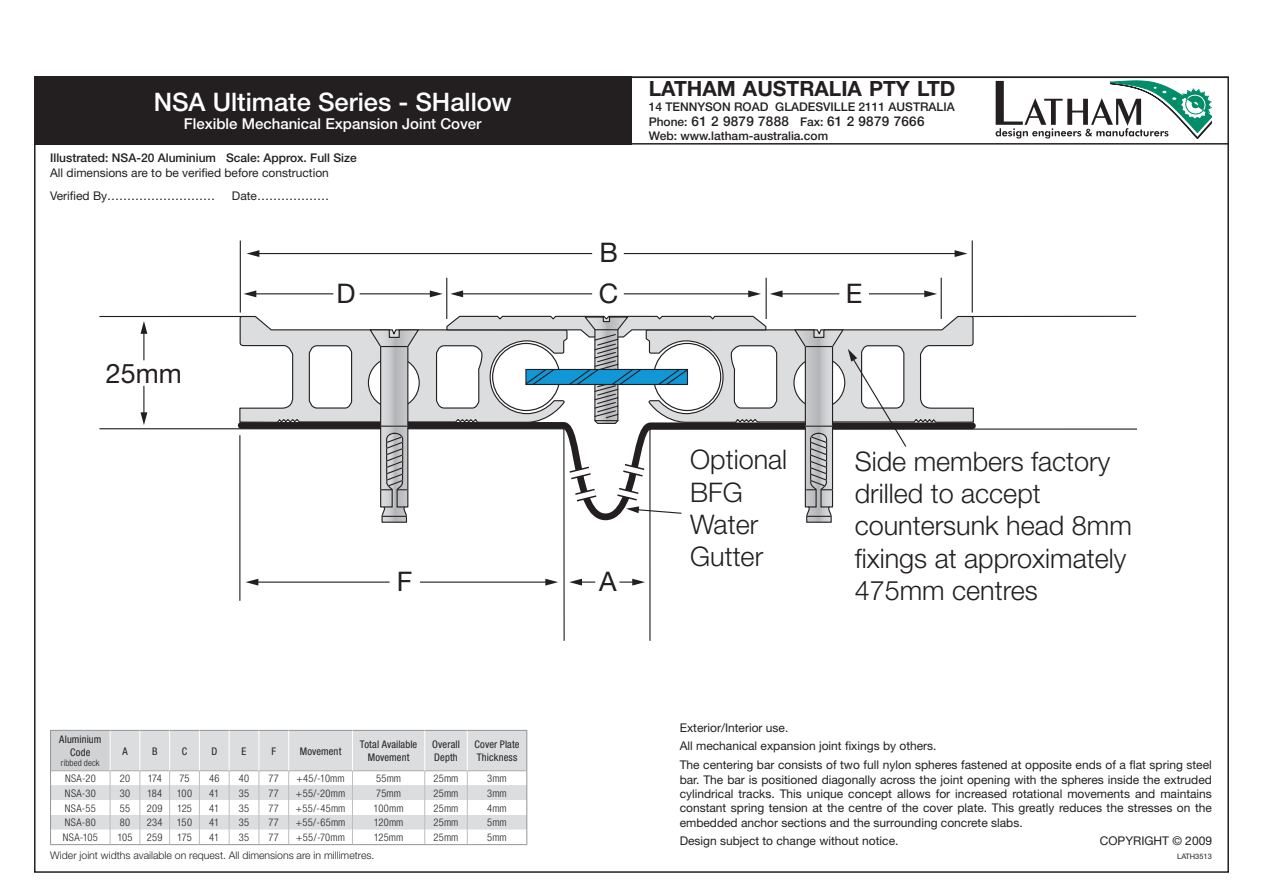
<style>
.page{position:relative;width:1263px;height:893px;background:#fff}
.page>*{position:absolute;margin:0;border:0;box-sizing:border-box;transform-origin:0 0}
.t1{font:300 27px/32.4px "Helvetica Neue";color:#231f20}
.t2{font:27px/40.2px "Helvetica Neue";color:#231f20}
.t3{font:500 25.5px "Helvetica Neue";color:#fff}
.t4{font:700 21px "Helvetica Neue";color:#231f20}
.t5{font:500 15px "Helvetica Neue";color:#fff}
.t6{font:500 13.5px "Helvetica Neue";letter-spacing:.02em;color:#231f20}
.t7{font:12px/14.4px "Helvetica Neue";color:#231f20;text-align:justify}
.t8{font:500 12px "Helvetica Neue";color:#231f20}
.table_body{font:300 condensed 10.5px "Helvetica Neue";letter-spacing:.015em;color:#231f20}
.table_head{font:condensed 10.5px/12.6px "Helvetica Neue";letter-spacing:.01em;color:#231f20;text-align:center}
.t9{font:300 10.5px "Helvetica Neue";color:#231f20}
.table_head-2{font:300 condensed 9px "Helvetica Neue";letter-spacing:.02em;color:#231f20}
.t10{font:7.5px "Helvetica Neue";color:#231f20}
.s1{font-size:12px}
</style>
<div class="page">
<div style="left:630px;top:77px;width:599px;height:68px;border:2px solid #231f20"></div>
<div style="left:34px;top:77px;width:597px;height:68px;background:#231f20"></div>
<svg style="left:996px;top:81px;width:216px;height:58px"></svg>
<svg style="left:50px;top:730px;width:477px;height:115px"></svg>
<hr style="left:99px;top:316px;width:143px;height:1px;background:#231f20">
<hr style="left:257px;top:253px;width:335px;height:1px;background:#231f20">
<svg style="left:247px;top:250px;width:12px;height:7px"></svg>
<hr style="left:624px;top:253px;width:333px;height:1px;background:#231f20">
<svg style="left:954px;top:250px;width:13px;height:7px"></svg>
<hr style="left:461px;top:293px;width:131px;height:1px;background:#231f20">
<svg style="left:450px;top:290px;width:13px;height:7px"></svg>
<hr style="left:624px;top:293px;width:126px;height:1px;background:#231f20">
<svg style="left:748px;top:290px;width:13px;height:7px"></svg>
<hr style="left:240px;top:240px;width:1px;height:73px;background:#231f20">
<hr style="left:446px;top:278px;width:1px;height:41px;background:#231f20">
<hr style="left:766px;top:278px;width:1px;height:41px;background:#231f20">
<hr style="left:972px;top:240px;width:1px;height:73px;background:#231f20">
<hr style="left:256px;top:581px;width:133px;height:2px;background:#231f20">
<svg style="left:246px;top:579px;width:12px;height:7px"></svg>
<hr style="left:420px;top:581px;width:128px;height:2px;background:#231f20">
<svg style="left:545px;top:579px;width:13px;height:7px"></svg>
<hr style="left:239px;top:435px;width:1px;height:166px;background:#231f20">
<hr style="left:254px;top:293px;width:79px;height:1px;background:#231f20">
<svg style="left:244px;top:290px;width:12px;height:7px"></svg>
<hr style="left:360px;top:293px;width:72px;height:1px;background:#231f20">
<svg style="left:430px;top:290px;width:13px;height:7px"></svg>
<svg style="left:141px;top:386px;width:6px;height:39px"></svg>
<svg style="left:141px;top:321px;width:6px;height:39px"></svg>
<hr style="left:941px;top:278px;width:1px;height:41px;background:#231f20">
<hr style="left:780px;top:293px;width:59px;height:1px;background:#231f20">
<svg style="left:770px;top:290px;width:12px;height:7px"></svg>
<hr style="left:869px;top:293px;width:57px;height:1px;background:#231f20">
<svg style="left:924px;top:290px;width:13px;height:7px"></svg>
<svg style="left:569px;top:579px;width:26px;height:7px"></svg>
<svg style="left:619px;top:579px;width:26px;height:7px"></svg>
<svg style="left:239px;top:315px;width:897px;height:208px"></svg>
<p class="t3" style="left:154px;top:87px;width:360px">NSA Ultimate Series - SHallow</p>
<p class="t5" style="left:184px;top:115px;width:299px">Flexible Mechanical Expansion Joint Cover</p>
<p class="t8" style="left:50px;top:151px;width:308px">Illustrated: NSA-20 Aluminium Scale: Approx. Full Size</p>
<p class="t7" style="left:50px;top:165px;width:280px">All dimensions are to be verified before construction</p>
<p class="t7" style="left:50px;top:188px;width:167px">Verified By………………………</p>
<p class="t7" style="left:232px;top:188px;width:99px">Date………………</p>
<p class="t2" style="left:106px;top:353px;width:78px">25mm</p>
<p class="t2" style="left:336px;top:272px;width:21px">D</p>
<p class="t2" style="left:397px;top:561px;width:17px">F</p>
<p class="table_head" style="left:59px;top:733px;width:44px">Aluminium<br>Code</p>
<p class="table_head-2" style="left:61px;top:758px;width:40px">ribbed deck</p>
<p class="table_head" style="left:122px;top:745px;width:7px">A</p>
<p class="table_head" style="left:152px;top:745px;width:7px">B</p>
<p class="table_head" style="left:182px;top:745px;width:7px">C</p>
<p class="table_head" style="left:211px;top:745px;width:7px">D</p>
<p class="table_head" style="left:242px;top:745px;width:6px">E</p>
<p class="table_head" style="left:271px;top:745px;width:6px">F</p>
<p class="table_head" style="left:300px;top:745px;width:43px">Movement</p>
<p class="table_head" style="left:360px;top:738px;width:59px">Total Available<br>Movement</p>
<p class="table_head" style="left:432px;top:738px;width:29px;text-align:left">Overall<br>Depth</p>
<p class="table_head" style="left:474px;top:738px;width:47px;text-align:left">Cover Plate<br>Thickness</p>
<p class="table_body" style="left:65px;top:772px;width:32px">NSA-20</p>
<p class="table_body" style="left:120px;top:772px;width:12px">20</p>
<p class="table_body" style="left:148px;top:772px;width:16px">174</p>
<p class="table_body" style="left:179px;top:772px;width:12px">75</p>
<p class="table_body" style="left:209px;top:772px;width:12px">46</p>
<p class="table_body" style="left:239px;top:772px;width:12px">40</p>
<p class="table_body" style="left:269px;top:772px;width:12px">77</p>
<p class="table_body" style="left:296px;top:772px;width:50px">+45/-10mm</p>
<p class="table_body" style="left:376px;top:772px;width:27px">55mm</p>
<p class="table_body" style="left:434px;top:772px;width:26px">25mm</p>
<p class="table_body" style="left:487px;top:772px;width:21px">3mm</p>
<p class="table_body" style="left:65px;top:787px;width:32px">NSA-30</p>
<p class="table_body" style="left:120px;top:787px;width:12px">30</p>
<p class="table_body" style="left:147px;top:787px;width:17px">184</p>
<p class="table_body" style="left:177px;top:787px;width:17px">100</p>
<p class="table_body" style="left:209px;top:787px;width:11px">41</p>
<p class="table_body" style="left:239px;top:787px;width:12px">35</p>
<p class="table_body" style="left:269px;top:787px;width:12px">77</p>
<p class="table_body" style="left:296px;top:787px;width:51px">+55/-20mm</p>
<p class="table_body" style="left:376px;top:787px;width:26px">75mm</p>
<p class="table_body" style="left:434px;top:787px;width:26px">25mm</p>
<p class="table_body" style="left:487px;top:787px;width:21px">3mm</p>
<p class="table_body" style="left:65px;top:802px;width:33px">NSA-55</p>
<p class="table_body" style="left:120px;top:802px;width:12px">55</p>
<p class="table_body" style="left:147px;top:802px;width:17px">209</p>
<p class="table_body" style="left:177px;top:802px;width:16px">125</p>
<p class="table_body" style="left:209px;top:802px;width:11px">41</p>
<p class="table_body" style="left:239px;top:802px;width:12px">35</p>
<p class="table_body" style="left:269px;top:802px;width:12px">77</p>
<p class="table_body" style="left:296px;top:802px;width:51px">+55/-45mm</p>
<p class="table_body" style="left:374px;top:802px;width:31px">100mm</p>
<p class="table_body" style="left:434px;top:802px;width:26px">25mm</p>
<p class="table_body" style="left:487px;top:802px;width:21px">4mm</p>
<p class="table_body" style="left:65px;top:817px;width:33px">NSA-80</p>
<p class="table_body" style="left:120px;top:817px;width:12px">80</p>
<p class="table_body" style="left:147px;top:817px;width:17px">234</p>
<p class="table_body" style="left:177px;top:817px;width:17px">150</p>
<p class="table_body" style="left:209px;top:817px;width:11px">41</p>
<p class="table_body" style="left:239px;top:817px;width:12px">35</p>
<p class="table_body" style="left:269px;top:817px;width:12px">77</p>
<p class="table_body" style="left:296px;top:817px;width:51px">+55/-65mm</p>
<p class="table_body" style="left:374px;top:817px;width:31px">120mm</p>
<p class="table_body" style="left:434px;top:817px;width:26px">25mm</p>
<p class="table_body" style="left:487px;top:817px;width:21px">5mm</p>
<p class="table_body" style="left:63px;top:831px;width:36px">NSA-105</p>
<p class="table_body" style="left:117px;top:831px;width:17px">105</p>
<p class="table_body" style="left:147px;top:831px;width:17px">259</p>
<p class="table_body" style="left:177px;top:831px;width:16px">175</p>
<p class="table_body" style="left:209px;top:831px;width:11px">41</p>
<p class="table_body" style="left:239px;top:831px;width:12px">35</p>
<p class="table_body" style="left:269px;top:831px;width:12px">77</p>
<p class="table_body" style="left:296px;top:831px;width:50px">+55/-70mm</p>
<p class="table_body" style="left:374px;top:831px;width:31px">125mm</p>
<p class="table_body" style="left:434px;top:831px;width:26px">25mm</p>
<p class="table_body" style="left:487px;top:831px;width:21px">5mm</p>
<p class="t9" style="left:50px;top:848px;width:326px">Wider joint widths available on request. All dimensions are in millimetres.</p>
<p class="t4" style="left:649px;top:76px;width:308px">LATHAM AUSTRALIA PTY LTD</p>
<p class="t8" style="left:649px;top:100px;width:308px">14 TENNYSON ROAD GLADESVILLE 2111 AUSTRALIA</p>
<p class="t6" style="left:649px;top:113px;width:277px"><span class="s1">Phone:</span> 61 2 9879 7888 <span class="s1">Fax:</span> 61 2 9879 7666</p>
<p class="t8" style="left:649px;top:128px;width:181px">Web: www.latham-australia.com</p>
<p class="t2" style="left:599px;top:232px;width:21px">B<br>C</p>
<p class="t2" style="left:846px;top:272px;width:18px">E</p>
<p class="t2" style="left:599px;top:561px;width:19px">A</p>
<p class="t1" style="left:690px;top:443px;width:99px">Optional<br>BFG<br>Water<br>Gutter</p>
<p class="t1" style="left:855px;top:444px;width:279px">Side members factory drilled to accept countersunk head 8mm fixings at approximately<br>475mm centres</p>
<p class="t7" style="left:680px;top:720px;width:110px">Exterior/Interior use.</p>
<p class="t7" style="left:680px;top:739px;width:258px">All mechanical expansion joint fixings by others.</p>
<p class="t7" style="left:680px;top:757px;width:534px">The centering bar consists of two full nylon spheres fastened at opposite ends of a flat spring steel bar. The bar is positioned diagonally across the joint opening with the spheres inside the extruded cylindrical tracks. This unique concept allows for increased rotational movements and maintains constant spring tension at the centre of the cover plate. This greatly reduces the stresses on the embedded anchor sections and the surrounding concrete slabs.</p>
<p class="t7" style="left:680px;top:834px;width:220px">Design subject to change without notice.</p>
<p class="t7" style="left:1100px;top:834px;width:114px">COPYRIGHT © 2009</p>
<p class="t10" style="left:1177px;top:851px;width:36px">LATH3513</p>
</div>
